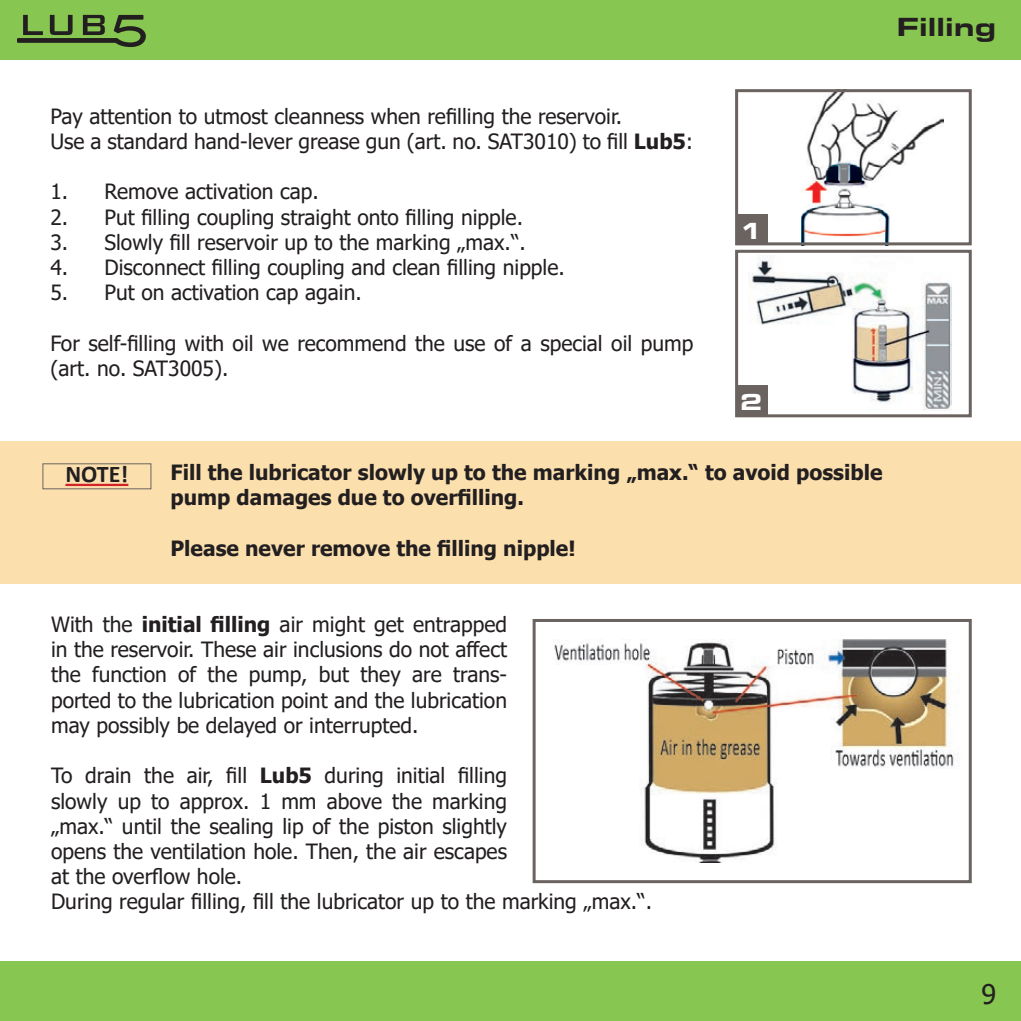
<style>
.page{position:relative;width:1021px;height:1021px;background:#fff}
.page>*{position:absolute;margin:0;border:0;box-sizing:border-box;transform-origin:0 0}
.t1{font:27px "Eurostar Black Extended";color:#231f20}
.t2{font:27px "Tahoma";color:#231f20}
.t3{font:700 24px "Calibri";color:#231f20}
.t4{font:24px "Eurostar Black Extended";color:#fff}
.t5{font:21px/25.2px "Tahoma";color:#231f20}
.t6{font:700 21px/25.2px "Tahoma";color:#231f20}
.s1{font-weight:700}
</style>
<div class="page">
<div style="left:0;top:0;width:1020px;height:60px;background:#87c650"></div>
<div style="left:0;top:961px;width:1020px;height:59px;background:#87c650"></div>
<svg style="left:17px;top:15px;width:129px;height:32px"></svg>
<div style="left:0;top:440px;width:1020px;height:143px;background:#fbe0ae"></div>
<img style="left:749px;top:255px;width:202px;height:155px">
<div style="left:735px;top:250px;width:236px;height:167px;border:3px solid #6b6360"></div>
<img style="left:801px;top:93px;width:142px;height:148px">
<div style="left:735px;top:89px;width:236px;height:156px;border:3px solid #6b6360"></div>
<div style="left:737px;top:214px;width:31px;height:31px;background:#6b6360"></div>
<div style="left:532px;top:619px;width:439px;height:264px;border:3px solid #6b6360"></div>
<div style="left:737px;top:385px;width:31px;height:31px;background:#6b6360"></div>
<hr style="left:65px;top:484px;width:63px;height:2px;background:#d1232a">
<div style="left:43px;top:463px;width:108px;height:26px;border:1px solid #6b6360"></div>
<img style="left:554px;top:639px;width:404px;height:223px">
<p class="t1" style="left:896px;top:10px;width:101px">Filling</p>
<p class="t5" style="left:50px;top:105px;width:644px">Pay attention to utmost cleanness when refilling the reservoir.<br>Use a standard hand-lever grease gun (art. no. SAT3010) to fill <span class="s1">Lub5</span>:</p>
<p class="t5" style="left:50px;top:180px;width:270px">1. Remove activation cap.</p>
<p class="t5" style="left:50px;top:205px;width:474px">2. Put filling coupling straight onto filling nipple.</p>
<p class="t5" style="left:50px;top:231px;width:477px">3. Slowly fill reservoir up to the marking „max.“.</p>
<p class="t5" style="left:50px;top:256px;width:516px">4. Disconnect filling coupling and clean filling nipple.</p>
<p class="t5" style="left:50px;top:281px;width:313px">5. Put on activation cap again.</p>
<p class="t5" style="left:50px;top:331px;width:644px">For self-filling with oil we recommend the use of a special oil pump (art. no. SAT3005).</p>
<p class="t4" style="left:740px;top:216px;width:24px">1</p>
<p class="t4" style="left:740px;top:386px;width:24px">2</p>
<p class="t3" style="left:65px;top:457px;width:64px">NOTE!</p>
<p class="t6" style="left:170px;top:461px;width:713px">Fill the lubricator slowly up to the marking „max.“ to avoid possible pump damages due to overfilling.</p>
<p class="t6" style="left:170px;top:536px;width:406px">Please never remove the filling nipple!</p>
<p class="t5" style="left:51px;top:613px;width:457px;text-align:justify">With the <span class="s1">initial filling</span> air might get entrapped in the reservoir. These air inclusions do not affect the function of the pump, but they are trans&shy;ported to the lubrication point and the lubrication may possibly be delayed or interrupted.</p>
<p class="t5" style="left:51px;top:764px;width:602px">To drain the air, fill <span class="s1">Lub5</span> during initial filling<br>slowly up to approx. 1 mm above the marking<br>„max.“ until the sealing lip of the piston slightly<br>opens the ventilation hole. Then, the air escapes<br>at the overflow hole.<br>During regular filling, fill the lubricator up to the marking „max.“.</p>
<p class="t2" style="left:981px;top:975px;width:16px">9</p>
</div>
